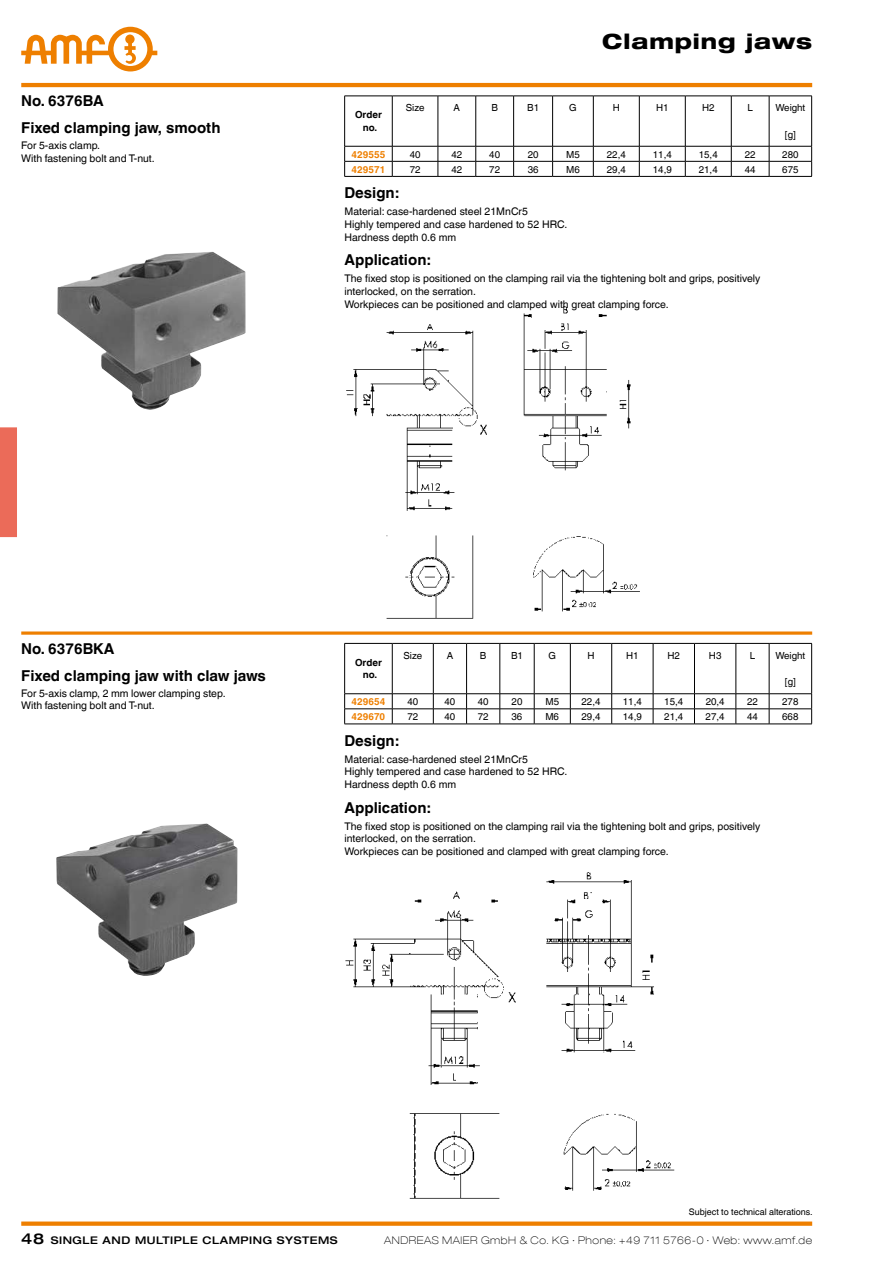
<style>
.page{position:relative;width:893px;height:1263px;background:#fff}
.page>*{position:absolute;margin:0;border:0;box-sizing:border-box;transform-origin:0 0}
.t1{font:800 expanded 21px "Helvetica Neue LT Com";letter-spacing:.045em;color:#000}
.t2{font:700 15px "Helvetica World";color:#000}
.t3{font:10.5px/12.8px "Helvetica World";color:#000}
.t4{font:100 expanded 10.5px "Helvetica Neue LT Com";letter-spacing:.05em;color:#000}
.t5{font:500 expanded 10.5px "Helvetica Neue LT Com";letter-spacing:.05em;color:#000}
.t6{font:9.75px "Helvetica World";color:#000}
.t7{font:700 9.75px "Helvetica World";color:#ee7f00}
.t8{font:700 9.75px/12.8px "Helvetica World";color:#000;text-align:center}
.t9{font:9px "Helvetica World";color:#000}
.s1{font-size:15px}
</style>
<div class="page">
<hr style="left:21px;top:83px;width:791px;height:4px;background:#ee7f00">
<svg style="left:21px;top:27px;width:136px;height:44px"></svg>
<div style="left:0;top:427px;width:17px;height:110px;background:#eb6b59"></div>
<div style="left:21px;top:1221px;width:791px;height:5px;background:#ee7f00"></div>
<img style="left:57px;top:252px;width:189px;height:158px">
<img style="left:56px;top:824px;width:181px;height:152px">
<svg style="left:21px;top:631px;width:791px;height:4px;background:#f19833"></svg>
<img style="left:346px;top:306px;width:294px;height:313px">
<svg style="left:344px;top:643px;width:468px;height:81px"></svg>
<hr style="left:344px;top:724px;width:48px;height:1px;background:#000">
<hr style="left:392px;top:724px;width:41px;height:1px;background:#000">
<hr style="left:433px;top:724px;width:34px;height:1px;background:#000">
<hr style="left:467px;top:724px;width:33px;height:1px;background:#000">
<hr style="left:500px;top:724px;width:34px;height:1px;background:#000">
<hr style="left:534px;top:724px;width:36px;height:1px;background:#000">
<hr style="left:570px;top:724px;width:42px;height:1px;background:#000">
<hr style="left:612px;top:724px;width:41px;height:1px;background:#000">
<hr style="left:653px;top:724px;width:41px;height:1px;background:#000">
<hr style="left:694px;top:724px;width:42px;height:1px;background:#000">
<hr style="left:736px;top:724px;width:33px;height:1px;background:#000">
<hr style="left:769px;top:724px;width:43px;height:1px;background:#000">
<svg style="left:344px;top:96px;width:468px;height:80px"></svg>
<hr style="left:344px;top:176px;width:48px;height:1px;background:#000">
<hr style="left:392px;top:176px;width:46px;height:1px;background:#000">
<hr style="left:438px;top:176px;width:38px;height:1px;background:#000">
<hr style="left:476px;top:176px;width:38px;height:1px;background:#000">
<hr style="left:514px;top:176px;width:39px;height:1px;background:#000">
<hr style="left:553px;top:176px;width:40px;height:1px;background:#000">
<hr style="left:593px;top:176px;width:46px;height:1px;background:#000">
<hr style="left:639px;top:176px;width:46px;height:1px;background:#000">
<hr style="left:685px;top:176px;width:46px;height:1px;background:#000">
<hr style="left:731px;top:176px;width:38px;height:1px;background:#000">
<hr style="left:769px;top:176px;width:43px;height:1px;background:#000">
<img style="left:345px;top:872px;width:329px;height:327px">
<h2 class="t2" style="left:21px;top:92px;width:84px">No. 6376BA</h2>
<h2 class="t2" style="left:21px;top:119px;width:201px">Fixed clamping jaw, smooth</h2>
<p class="t3" style="left:21px;top:139px;width:135px">For 5-axis clamp.<br>With fastening bolt and T-nut.</p>
<p class="t8" style="left:355px;top:108px;width:28px">Order no.</p>
<h1 class="t1" style="left:602px;top:28px;width:212px">Clamping jaws</h1>
<p class="t6" style="left:406px;top:102px;width:20px">Size</p>
<p class="t6" style="left:454px;top:102px;width:8px">A</p>
<p class="t6" style="left:491px;top:102px;width:8px">B</p>
<p class="t6" style="left:527px;top:102px;width:13px">B1</p>
<p class="t6" style="left:569px;top:102px;width:9px">G</p>
<p class="t6" style="left:613px;top:102px;width:9px">H</p>
<p class="t6" style="left:656px;top:102px;width:14px">H1</p>
<p class="t6" style="left:702px;top:102px;width:14px">H2</p>
<p class="t6" style="left:747px;top:102px;width:7px">L</p>
<p class="t6" style="left:775px;top:102px;width:31px">Weight</p>
<p class="t6" style="left:785px;top:129px;width:12px">[g]</p>
<p class="t7" style="left:352px;top:148px;width:35px">429555</p>
<p class="t6" style="left:410px;top:148px;width:12px">40</p>
<p class="t6" style="left:451px;top:148px;width:12px">42</p>
<p class="t6" style="left:489px;top:148px;width:12px">40</p>
<p class="t6" style="left:528px;top:148px;width:12px">20</p>
<p class="t6" style="left:566px;top:148px;width:15px">M5</p>
<p class="t6" style="left:607px;top:148px;width:20px">22,4</p>
<p class="t6" style="left:653px;top:148px;width:20px">11,4</p>
<p class="t6" style="left:699px;top:148px;width:20px">15,4</p>
<p class="t6" style="left:745px;top:148px;width:12px">22</p>
<p class="t6" style="left:782px;top:148px;width:18px">280</p>
<p class="t7" style="left:352px;top:163px;width:35px">429571</p>
<p class="t6" style="left:410px;top:163px;width:12px">72</p>
<p class="t6" style="left:451px;top:163px;width:12px">42</p>
<p class="t6" style="left:489px;top:163px;width:12px">72</p>
<p class="t6" style="left:528px;top:163px;width:12px">36</p>
<p class="t6" style="left:566px;top:163px;width:15px">M6</p>
<p class="t6" style="left:607px;top:163px;width:20px">29,4</p>
<p class="t6" style="left:653px;top:163px;width:20px">14,9</p>
<p class="t6" style="left:699px;top:163px;width:20px">21,4</p>
<p class="t6" style="left:745px;top:163px;width:12px">44</p>
<p class="t6" style="left:782px;top:163px;width:18px">675</p>
<h2 class="t2" style="left:344px;top:184px;width:56px">Design:</h2>
<p class="t3" style="left:344px;top:205px;width:224px">Material: case-hardened steel 21MnCr5<br>Highly tempered and case hardened to 52 HRC.<br>Hardness depth 0.6 mm</p>
<h2 class="t2" style="left:344px;top:251px;width:88px">Application:</h2>
<p class="t3" style="left:344px;top:272px;width:417px">The fixed stop is positioned on the clamping rail via the tightening bolt and grips, positively interlocked, on the serration.<br>Workpieces can be positioned and clamped with great clamping force.</p>
<h2 class="t2" style="left:21px;top:640px;width:95px">No. 6376BKA</h2>
<h2 class="t2" style="left:21px;top:667px;width:246px">Fixed clamping jaw with claw jaws</h2>
<p class="t3" style="left:21px;top:687px;width:206px">For 5-axis clamp, 2 mm lower clamping step.<br>With fastening bolt and T-nut.</p>
<p class="t8" style="left:355px;top:656px;width:28px">Order no.</p>
<p class="t6" style="left:403px;top:650px;width:20px">Size</p>
<p class="t6" style="left:447px;top:650px;width:8px">A</p>
<p class="t6" style="left:480px;top:650px;width:8px">B</p>
<p class="t6" style="left:511px;top:650px;width:13px">B1</p>
<p class="t6" style="left:548px;top:650px;width:9px">G</p>
<p class="t6" style="left:587px;top:650px;width:9px">H</p>
<p class="t6" style="left:626px;top:650px;width:14px">H1</p>
<p class="t6" style="left:667px;top:650px;width:14px">H2</p>
<p class="t6" style="left:709px;top:650px;width:14px">H3</p>
<p class="t6" style="left:750px;top:650px;width:7px">L</p>
<p class="t6" style="left:775px;top:650px;width:31px">Weight</p>
<p class="t6" style="left:785px;top:676px;width:12px">[g]</p>
<p class="t7" style="left:352px;top:696px;width:35px">429654</p>
<p class="t6" style="left:407px;top:696px;width:12px">40</p>
<p class="t6" style="left:444px;top:696px;width:12px">40</p>
<p class="t6" style="left:478px;top:696px;width:12px">40</p>
<p class="t6" style="left:512px;top:696px;width:12px">20</p>
<p class="t6" style="left:545px;top:696px;width:15px">M5</p>
<p class="t6" style="left:581px;top:696px;width:20px">22,4</p>
<p class="t6" style="left:623px;top:696px;width:20px">11,4</p>
<p class="t6" style="left:664px;top:696px;width:20px">15,4</p>
<p class="t6" style="left:706px;top:696px;width:20px">20,4</p>
<p class="t6" style="left:747px;top:696px;width:12px">22</p>
<p class="t6" style="left:782px;top:696px;width:18px">278</p>
<p class="t7" style="left:352px;top:711px;width:35px">429670</p>
<p class="t6" style="left:407px;top:711px;width:12px">72</p>
<p class="t6" style="left:444px;top:711px;width:12px">40</p>
<p class="t6" style="left:478px;top:711px;width:12px">72</p>
<p class="t6" style="left:512px;top:711px;width:12px">36</p>
<p class="t6" style="left:545px;top:711px;width:15px">M6</p>
<p class="t6" style="left:581px;top:711px;width:20px">29,4</p>
<p class="t6" style="left:623px;top:711px;width:20px">14,9</p>
<p class="t6" style="left:664px;top:711px;width:20px">21,4</p>
<p class="t6" style="left:706px;top:711px;width:20px">27,4</p>
<p class="t6" style="left:747px;top:711px;width:12px">44</p>
<p class="t6" style="left:782px;top:711px;width:18px">668</p>
<h2 class="t2" style="left:344px;top:732px;width:56px">Design:</h2>
<p class="t3" style="left:344px;top:753px;width:224px">Material: case-hardened steel 21MnCr5<br>Highly tempered and case hardened to 52 HRC.<br>Hardness depth 0.6 mm</p>
<h2 class="t2" style="left:344px;top:799px;width:88px">Application:</h2>
<p class="t3" style="left:344px;top:819px;width:417px">The fixed stop is positioned on the clamping rail via the tightening bolt and grips, positively interlocked, on the serration.<br>Workpieces can be positioned and clamped with great clamping force.</p>
<p class="t9" style="left:689px;top:1207px;width:125px">Subject to technical alterations.</p>
<p class="t5" style="left:21px;top:1233px;width:317px"><span class="s1">48</span> SINGLE AND MULTIPLE CLAMPING SYSTEMS</p>
<p class="t4" style="left:384px;top:1233px;width:429px">ANDREAS MAIER GmbH &amp; Co. KG ∙ Phone: +49 711 5766-0 ∙ Web: www.amf.de</p>
</div>
